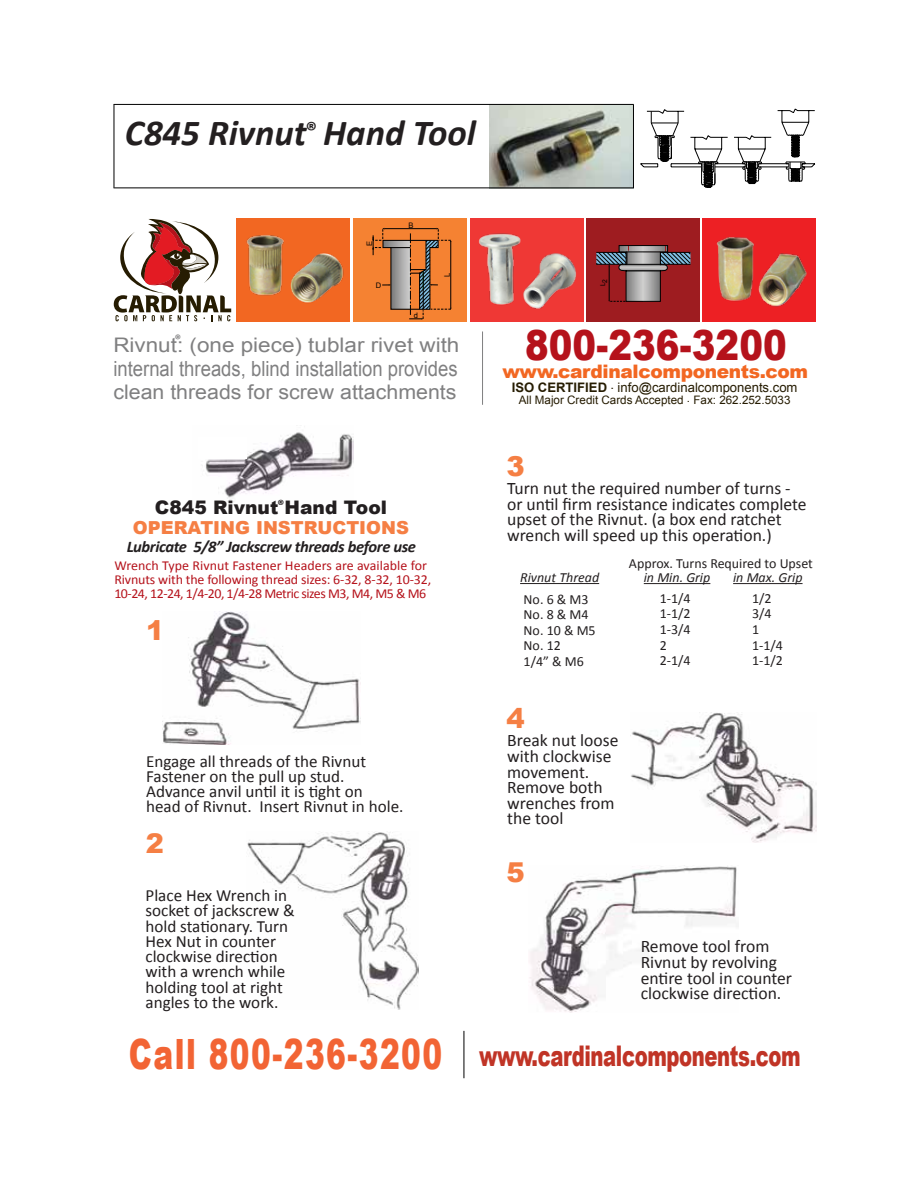
<style>
.page{position:relative;width:918px;height:1188px;background:#fff}
.page>*{position:absolute;margin:0;border:0;box-sizing:border-box;transform-origin:0 0}
.t1{font:900 41.55px "Arial";letter-spacing:.005em;color:#b5121b;scale:.85 1}
.t2{font:italic 700 36.75px "Calibri";color:#231f20}
.t3{font:900 28.5px "Arial";letter-spacing:-.02em;color:#c03426;scale:.69 1}
.t4{font:900 27.45px "Arial";color:#f57f44}
.t5{font:900 27.15px "Arial";color:#f57f44}
.t6{font:700 22.05px "Calibri";color:#231f20}
.t7{font:20.85px "Arial";color:#808081;scale:.89 1}
.t8{font:20.1px "Arial";color:#808081;scale:1.12 1}
.t9{font:20.1px "Arial";color:#808081;scale:1.06 1}
.t10{font:900 18.6px "Arial";letter-spacing:-.02em;color:#f26722}
.t11{font:900 18.6px "Arial";color:#231f20}
.t12{font:900 17.85px "Arial";color:#f57f44}
.t13{font:17.55px/15.6px "Calibri";color:#231f20}
.t14{font:17.1px/15.1px "Calibri";color:#231f20}
.t15{font:italic 700 16.2px "Calibri";letter-spacing:-.025em;color:#231f20}
.t16{font:13.95px/15.6px "Calibri";color:#231f20}
.t17{font:italic 13.95px "Calibri";color:#231f20}
.t18{font:13.65px/14.2px "Calibri";letter-spacing:-.01em;color:#b5121b}
.t19{font:700 13.5px "Calibri";color:#231f20}
.t20{font:13.05px "Arial";color:#261c02}
.t21{font:700 12.45px "Calibri";color:#808081}
.t22{font:11.7px "Arial";color:#261c02}
.t23{font:7.65px "Arial";color:#010101}
.t24{font:6.6px "Arial";color:#010101}
.s1{font-weight:700}
.s2{font-size:41.7px;color:#f26434}
</style>
<div class="page">
<hr style="left:464px;top:1031px;width:1px;height:47px;background:#010101">
<img style="left:489px;top:105px;width:144px;height:83px">
<div style="left:353px;top:218px;width:114px;height:103px;background:#f58232"></div>
<div style="left:586px;top:218px;width:114px;height:104px;background:#9e1c20"></div>
<img style="left:451px;top:218px;width:133px;height:104px">
<img style="left:702px;top:218px;width:114px;height:104px">
<svg style="left:114px;top:219px;width:101px;height:102px"></svg>
<svg style="left:372px;top:228px;width:80px;height:92px"></svg>
<svg style="left:596px;top:245px;width:95px;height:57px"></svg>
<svg style="left:640px;top:108px;width:175px;height:80px"></svg>
<img style="left:215px;top:218px;width:149px;height:104px">
<hr style="left:114px;top:104px;width:1px;height:84px;background:#010101">
<hr style="left:113px;top:188px;width:521px;height:1px;background:#010101">
<hr style="left:114px;top:104px;width:520px;height:1px;background:#010101">
<hr style="left:633px;top:105px;width:1px;height:83px;background:#010101">
<hr style="left:482px;top:331px;width:1px;height:74px;background:#808081">
<img style="left:247px;top:832px;width:172px;height:178px">
<img style="left:202px;top:432px;width:152px;height:70px">
<img style="left:163px;top:611px;width:198px;height:133px">
<div style="left:198px;top:437px;width:49px;height:21px;background:#fff"></div>
<img style="left:630px;top:712px;width:187px;height:131px">
<img style="left:529px;top:866px;width:208px;height:146px">
<hr style="left:520px;top:583px;width:79px;height:1px;background:#231f20">
<hr style="left:644px;top:583px;width:66px;height:1px;background:#231f20">
<hr style="left:733px;top:583px;width:70px;height:1px;background:#231f20">
<h2 class="t2" style="left:125px;top:109px;width:352px">C845 Rivnut Hand Tool</h2>
<p class="t6" style="left:306px;top:115px;width:13px">®</p>
<p class="t23" style="left:364px;top:246px;width:7px;rotate:-90deg">E</p>
<p class="t23" style="left:408px;top:220px;width:7px">B</p>
<p class="t23" style="left:442px;top:277px;width:6px;rotate:-90deg">L</p>
<p class="t23" style="left:376px;top:280px;width:7px">D</p>
<p class="t24" style="left:600px;top:286px;width:8px;rotate:-90deg">2L</p>
<p class="t23" style="left:414px;top:311px;width:6px">d</p>
<p class="t21" style="left:175px;top:331px;width:8px">®</p>
<p class="t8" style="left:113px;top:331px;width:311px">Rivnut: (one piece) tublar rivet with</p>
<p class="t7" style="left:113px;top:355px;width:388px">internal threads, blind installation provides</p>
<p class="t9" style="left:113px;top:379px;width:325px">clean threads for screw attachments</p>
<p class="t19" style="left:278px;top:496px;width:8px">®</p>
<p class="t11" style="left:155px;top:494px;width:234px">C845 Rivnut Hand Tool</p>
<p class="t12" style="left:133px;top:515px;width:278px">OPERATING INSTRUCTIONS</p>
<p class="t15" style="left:127px;top:537px;width:291px">Lubricate 5/8” Jackscrew threads before use</p>
<p class="t18" style="left:114px;top:558px;width:318px">Wrench Type Rivnut Fastener Headers are available for<br>Rivnuts with the following thread sizes: 6-32, 8-32, 10-32,<br>10-24, 12-24, 1/4-20, 1/4-28 Metric sizes M3, M4, M5 &amp; M6</p>
<h3 class="t5" style="left:146px;top:610px;width:20px">1</h3>
<p class="t14" style="left:146px;top:754px;width:259px">Engage all threads of the Rivnut<br>Fastener on the pull up stud.<br>Advance anvil until it is tight on<br>head of Rivnut. Insert Rivnut in hole.</p>
<h3 class="t5" style="left:146px;top:824px;width:20px">2</h3>
<p class="t14" style="left:146px;top:888px;width:151px">Place Hex Wrench in socket of jackscrew &amp; hold stationary. Turn<br>Hex Nut in counter clockwise direction with a wrench while holding tool at right angles to the work.</p>
<h1 class="t1" style="left:525px;top:315px;width:309px">800-236-3200</h1>
<p class="t10" style="left:502px;top:358px;width:307px">www.cardinalcomponents.com</p>
<p class="t20" style="left:512px;top:379px;width:287px"><span class="s1">ISO CERTIFIED</span> . info@cardinalcomponents.com</p>
<p class="t22" style="left:519px;top:392px;width:273px">All Major Credit Cards Accepted . Fax: 262.252.5033</p>
<h3 class="t4" style="left:507px;top:446px;width:20px">3</h3>
<p class="t13" style="left:507px;top:480px;width:301px">Turn nut the required number of turns - or until firm resistance indicates complete upset of the Rivnut. (a box end ratchet wrench will speed up this operation.)</p>
<p class="t17" style="left:520px;top:568px;width:81px">Rivnut Thread</p>
<p class="t16" style="left:524px;top:591px;width:74px">No. 6 &amp; M3<br>No. 8 &amp; M4<br>No. 10 &amp; M5<br>No. 12<br>1/4” &amp; M6</p>
<p class="t16" style="left:629px;top:556px;width:185px">Approx. Turns Required to Upset</p>
<p class="t17" style="left:644px;top:568px;width:68px">in Min. Grip</p>
<p class="t17" style="left:733px;top:568px;width:71px">in Max. Grip</p>
<p class="t16" style="left:660px;top:590px;width:32px">1-1/4<br>1-1/2<br>1-3/4<br>2<br>2-1/4</p>
<p class="t16" style="left:752px;top:590px;width:32px">1/2<br>3/4<br>1<br>1-1/4<br>1-1/2</p>
<h3 class="t4" style="left:507px;top:698px;width:20px">4</h3>
<p class="t13" style="left:507px;top:733px;width:113px">Break nut loose with clockwise movement.<br>Remove both wrenches from the tool</p>
<h3 class="t4" style="left:507px;top:853px;width:20px">5</h3>
<p class="t13" style="left:641px;top:939px;width:153px">Remove tool from<br>Rivnut by revolving entire tool in counter clockwise direction.</p>
<h3 class="t3" style="left:129px;top:1035px;width:975px"><span class="s2">Call 800-236-3200</span> www.cardinalcomponents.com</h3>
</div>
